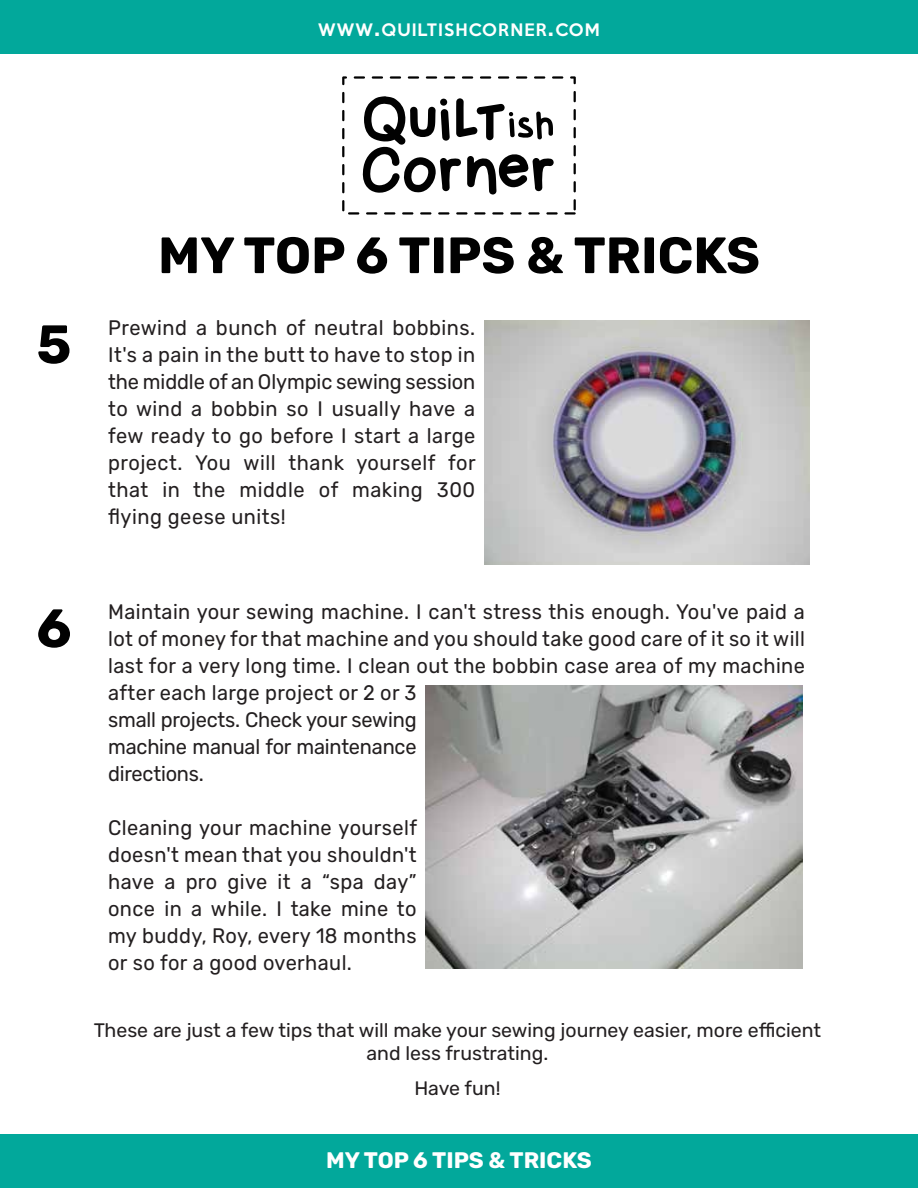
<style>
.page{position:relative;width:918px;height:1188px;background:#fff}
.page>*{position:absolute;margin:0;border:0;box-sizing:border-box;transform-origin:0 0}
.t1{font:700 54px "Rubik";color:#010101}
.t2{font:700 51px "Rubik";color:#010101}
.t3{font:700 22.5px "Rubik";color:#fff}
.t4{font:21px/27px "Rubik";letter-spacing:.02em;color:#231f20;text-align:justify;scale:.95 1}
.t5{font:19.5px/23.4px "Rubik";color:#231f20;text-align:center}
.t6{font:500 15.75px "Keep Calm";letter-spacing:.075em;color:#fff}
.s1{font-size:22.5px}
</style>
<div class="page">
<div style="left:0;top:1134px;width:918px;height:54px;background:#02a89b"></div>
<svg style="left:574px;top:145px;width:2px;height:11px"></svg>
<svg style="left:444px;top:76px;width:11px;height:3px"></svg>
<svg style="left:354px;top:76px;width:11px;height:3px"></svg>
<svg style="left:372px;top:76px;width:11px;height:3px"></svg>
<svg style="left:408px;top:76px;width:11px;height:3px"></svg>
<svg style="left:390px;top:76px;width:11px;height:3px"></svg>
<svg style="left:574px;top:163px;width:2px;height:11px"></svg>
<svg style="left:574px;top:127px;width:2px;height:11px"></svg>
<svg style="left:516px;top:76px;width:11px;height:3px"></svg>
<svg style="left:552px;top:76px;width:11px;height:3px"></svg>
<svg style="left:574px;top:109px;width:2px;height:11px"></svg>
<svg style="left:534px;top:76px;width:11px;height:3px"></svg>
<svg style="left:570px;top:76px;width:6px;height:8px"></svg>
<svg style="left:462px;top:76px;width:11px;height:3px"></svg>
<svg style="left:498px;top:76px;width:11px;height:3px"></svg>
<svg style="left:574px;top:91px;width:2px;height:11px"></svg>
<svg style="left:480px;top:76px;width:11px;height:3px"></svg>
<svg style="left:426px;top:76px;width:11px;height:3px"></svg>
<svg style="left:564px;top:199px;width:12px;height:16px"></svg>
<svg style="left:342px;top:76px;width:5px;height:9px"></svg>
<svg style="left:574px;top:181px;width:2px;height:11px"></svg>
<svg style="left:342px;top:92px;width:216px;height:123px"></svg>
<div style="left:0;top:0;width:918px;height:54px;background:#02a89b"></div>
<img style="left:484px;top:320px;width:326px;height:244px">
<img style="left:426px;top:686px;width:377px;height:282px">
<p class="t6" style="left:318px;top:16px;width:283px">WWW<span class="s1">.</span>QUILTISHCORNER<span class="s1">.</span>COM</p>
<h1 class="t1" style="left:37px;top:313px;width:36px">5</h1>
<h2 class="t2" style="left:158px;top:226px;width:603px">MY TOP 6 TIPS &amp; TRICKS</h2>
<p class="t4" style="left:108px;top:315px;width:388px">Prewind a bunch of neutral bobbins.<br>It's a pain in the butt to have to stop in the middle of an Olympic sewing session to wind a bobbin so I usually have a few ready to go before I start a large project. You will thank yourself for that in the middle of making 300 flying geese units!</p>
<h1 class="t1" style="left:36px;top:597px;width:37px">6</h1>
<p class="t4" style="left:108px;top:599px;width:735px;text-align:left">Maintain your sewing machine. I can't stress this enough. You've paid a lot of money for that machine and you should take good care of it so it will last for a very long time. I clean out the bobbin case area of my machine after each large project or 2 or 3<br>small projects. Check your sewing<br>machine manual for maintenance<br>directions.</p>
<p class="t4" style="left:108px;top:815px;width:327px">Cleaning your machine yourself doesn't mean that you shouldn't have a pro give it a “spa day” once in a while. I take mine to my buddy, Roy, every 18 months or so for a good overhaul.</p>
<p class="t5" style="left:94px;top:1019px;width:729px">These are just a few tips that will make your sewing journey easier, more efficient and less frustrating.</p>
<p class="t5" style="left:414px;top:1077px;width:88px">Have fun!</p>
<p class="t3" style="left:326px;top:1148px;width:267px">MY TOP 6 TIPS &amp; TRICKS</p>
</div>
